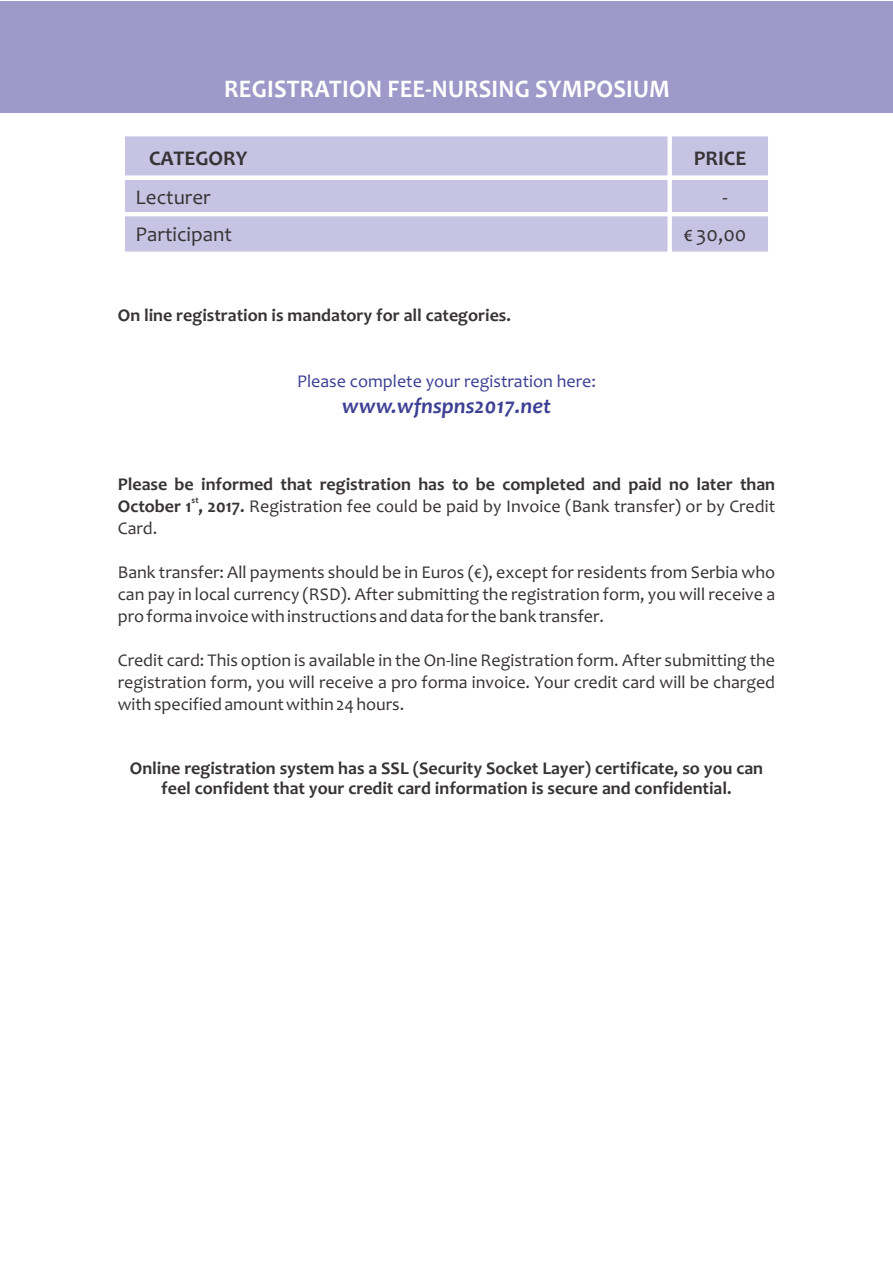
<style>
.page{position:relative;width:893px;height:1263px;background:#fff}
.page>*{position:absolute;margin:0;border:0;box-sizing:border-box;transform-origin:0 0}
.t1{font:700 25.5px "Candara";letter-spacing:.01em;color:#fff;scale:.95 1}
.t2{font:italic 700 22.2px "Candara";color:#3d4094}
.t3{font:21px "Candara";color:#383336}
.t4{font:700 21px "Candara";color:#383336}
.t5{font:18px/21.9px "Candara";color:#383336;text-align:justify}
.t6{font:700 18px/20px "Candara";color:#383336;text-align:center}
.t7{font:18px "Candara";color:#3d4094}
.t8{font:700 9px "Candara";color:#383336}
.s1{font-weight:700}
</style>
<div class="page">
<div style="left:0;top:1px;width:893px;height:111px;background:#9e99c9"></div>
<svg style="left:125px;top:136px;width:643px;height:116px"></svg>
<h1 class="t1" style="left:224px;top:79px;width:471px">REGISTRATION FEE-NURSING SYMPOSIUM</h1>
<p class="t4" style="left:149px;top:150px;width:100px">CATEGORY</p>
<p class="t4" style="left:694px;top:150px;width:54px">PRICE</p>
<p class="t3" style="left:136px;top:189px;width:77px">Lecturer</p>
<p class="t3" style="left:722px;top:189px;width:7px">-</p>
<p class="t3" style="left:136px;top:226px;width:98px">Participant</p>
<p class="t3" style="left:684px;top:226px;width:64px">€ 30,00</p>
<p class="t6" style="left:118px;top:307px;width:395px">On line registration is mandatory for all categories.</p>
<p class="t7" style="left:297px;top:374px;width:300px">Please complete your registration here:</p>
<p class="t2" style="left:342px;top:397px;width:211px">www.wfnspns2017.net</p>
<p class="t6" style="left:118px;top:476px;width:659px">Please be informed that registration has to be completed and paid no later than</p>
<p class="t8" style="left:192px;top:497px;width:9px">st</p>
<p class="t5" style="left:118px;top:497px;width:659px"><span class="s1">October 1 , 2017.</span> Registration fee could be paid by Invoice (Bank transfer) or by Credit<br>Card.</p>
<p class="t5" style="left:118px;top:563px;width:659px">Bank transfer: All payments should be in Euros (€), except for residents from Serbia who can pay in local currency (RSD). After submitting the registration form, you will receive a pro forma invoice with instructions and data for the bank transfer.</p>
<p class="t5" style="left:118px;top:651px;width:659px">Credit card: This option is available in the On-line Registration form. After submitting the registration form, you will receive a pro forma invoice. Your credit card will be charged with specified amount within 24 hours.</p>
<p class="t6" style="left:130px;top:760px;width:635px">Online registration system has a SSL (Security Socket Layer) certificate, so you can feel confident that your credit card information is secure and confidential.</p>
</div>
